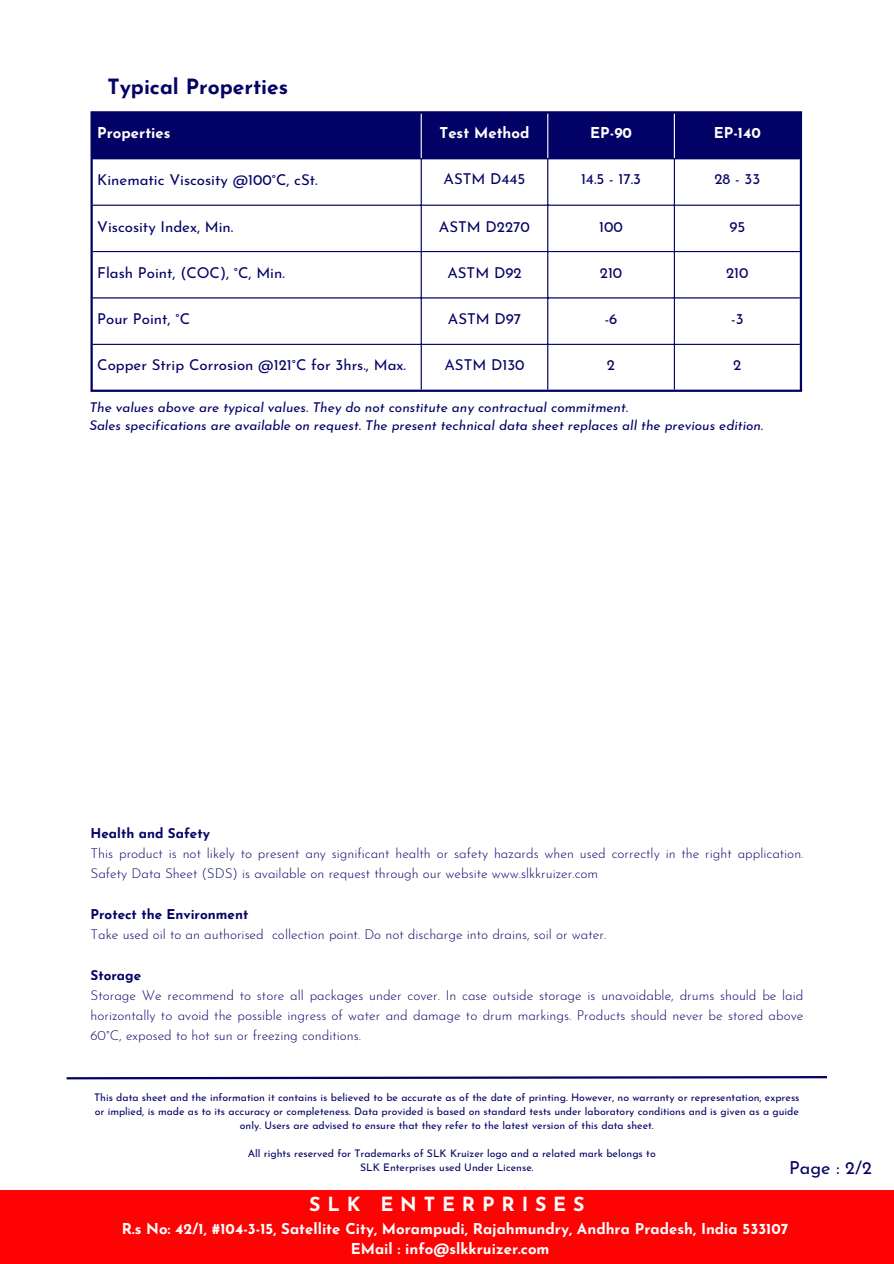
<style>
.page{position:relative;width:894px;height:1264px;background:#fff}
.page>*{position:absolute;margin:0;border:0;box-sizing:border-box;transform-origin:0 0}
.t1{font:700 21px "Josefin Sans";color:#050364}
.t2{font:700 19.5px "Josefin Sans";letter-spacing:.35em;color:#fff}
.t3{font:18px "Josefin Sans";color:#050364}
.t4{font:15px "Josefin Sans";color:#050364}
.t5{font:700 15px/20.2px "Josefin Sans";color:#fff}
.t6{font:300 13.5px/20.2px "Josefin Sans";color:#050364}
.t7{font:italic 13.5px/18px "Josefin Sans";color:#020165}
.t8{font:10.5px/14px "Josefin Sans";color:#050364;text-align:center}
.s1{font-weight:700}
</style>
<div class="page">
<div style="left:93px;top:113px;width:706px;height:45px;background:#020165"></div>
<hr style="left:420px;top:113px;width:1px;height:45px;background:#fff">
<hr style="left:547px;top:113px;width:1px;height:45px;background:#fff">
<hr style="left:673px;top:113px;width:1px;height:45px;background:#fff">
<hr style="left:420px;top:159px;width:1px;height:230px;background:#020165">
<hr style="left:547px;top:159px;width:1px;height:230px;background:#020165">
<hr style="left:673px;top:159px;width:1px;height:230px;background:#020165">
<hr style="left:93px;top:158px;width:706px;height:1px;background:#020165">
<hr style="left:93px;top:205px;width:706px;height:1px;background:#020165">
<hr style="left:93px;top:251px;width:706px;height:1px;background:#020165">
<hr style="left:93px;top:297px;width:706px;height:1px;background:#020165">
<hr style="left:93px;top:344px;width:706px;height:1px;background:#020165">
<hr style="left:90px;top:113px;width:3px;height:276px;background:#020165">
<hr style="left:799px;top:113px;width:2px;height:276px;background:#020165">
<hr style="left:90px;top:111px;width:711px;height:2px;background:#020165">
<hr style="left:90px;top:389px;width:711px;height:3px;background:#020165">
<div style="left:0;top:1190px;width:893px;height:73px;background:#fd0303"></div>
<svg style="left:66px;top:1076px;width:761px;height:4px"></svg>
<h4 class="t1" style="left:107px;top:78px;width:182px">Typical Properties</h4>
<h1 class="t5" style="left:97px;top:124px;width:75px">Properties</h1>
<p class="t5" style="left:439px;top:124px;width:91px">Test Method</p>
<p class="t5" style="left:590px;top:124px;width:43px">EP-90</p>
<p class="t5" style="left:713px;top:124px;width:48px">EP-140</p>
<p class="t4" style="left:97px;top:174px;width:222px">Kinematic Viscosity @100°C, cSt.</p>
<p class="t4" style="left:443px;top:173px;width:83px">ASTM D445</p>
<p class="t4" style="left:581px;top:173px;width:62px">14.5 - 17.3</p>
<p class="t4" style="left:714px;top:173px;width:47px">28 - 33</p>
<p class="t4" style="left:97px;top:220px;width:138px">Viscosity Index, Min.</p>
<p class="t4" style="left:439px;top:220px;width:92px">ASTM D2270</p>
<p class="t4" style="left:599px;top:220px;width:25px">100</p>
<p class="t4" style="left:729px;top:220px;width:17px">95</p>
<p class="t4" style="left:97px;top:267px;width:189px">Flash Point, (COC), °C, Min.</p>
<p class="t4" style="left:447px;top:267px;width:76px">ASTM D92</p>
<p class="t4" style="left:599px;top:267px;width:24px">210</p>
<p class="t4" style="left:726px;top:267px;width:24px">210</p>
<p class="t4" style="left:97px;top:313px;width:94px">Pour Point, °C</p>
<p class="t4" style="left:447px;top:313px;width:75px">ASTM D97</p>
<p class="t4" style="left:604px;top:313px;width:14px">-6</p>
<p class="t4" style="left:731px;top:313px;width:14px">-3</p>
<p class="t4" style="left:97px;top:358px;width:310px">Copper Strip Corrosion @121°C for 3hrs., Max.</p>
<p class="t4" style="left:444px;top:358px;width:82px">ASTM D130</p>
<p class="t4" style="left:606px;top:358px;width:10px">2</p>
<p class="t4" style="left:733px;top:358px;width:10px">2</p>
<h2 class="t7" style="left:89px;top:399px;width:675px">The values above are typical values. They do not constitute any contractual commitment.<br>Sales specifications are available on request. The present technical data sheet replaces all the previous edition.</h2>
<p class="t6" style="left:90px;top:824px;width:714px"><span class="s1">Health and Safety<br></span>This product is not likely to present any significant health or safety hazards when used correctly in the right application.<br>Safety Data Sheet (SDS) is available on request through our website www.slkkruizer.com</p>
<p class="t6" style="left:90px;top:905px;width:517px"><span class="s1">Protect the Environment<br></span>Take used oil to an authorised collection point. Do not discharge into drains, soil or water.</p>
<p class="t6" style="left:90px;top:966px;width:714px"><span class="s1">Storage<br></span>Storage We recommend to store all packages under cover. In case outside storage is unavoidable, drums should be laid horizontally to avoid the possible ingress of water and damage to drum markings. Products should never be stored above 60°C, exposed to hot sun or freezing conditions.</p>
<p class="t8" style="left:94px;top:1091px;width:706px">This data sheet and the information it contains is believed to be accurate as of the date of printing. However, no warranty or representation, express or implied, is made as to its accuracy or completeness. Data provided is based on standard tests under laboratory conditions and is given as a guide only. Users are advised to ensure that they refer to the latest version of this data sheet.</p>
<h4 class="t8" style="left:248px;top:1147px;width:409px">All rights reserved for Trademarks of SLK Kruizer logo and a related mark belongs to</h4>
<h4 class="t8" style="left:360px;top:1161px;width:175px">SLK Enterprises used Under License.</h4>
<h4 class="t3" style="left:789px;top:1160px;width:84px">Page : 2/2</h4>
<h2 class="t2" style="left:309px;top:1196px;width:277px">SLK ENTERPRISES</h2>
<p class="t5" style="left:351px;top:1219px;width:439px;text-indent:-229px">R.s No: 42/1, #104-3-15, Satellite City, Morampudi, Rajahmundry, Andhra Pradesh, India 533107<br>EMail : info@slkkruizer.com</p>
</div>
